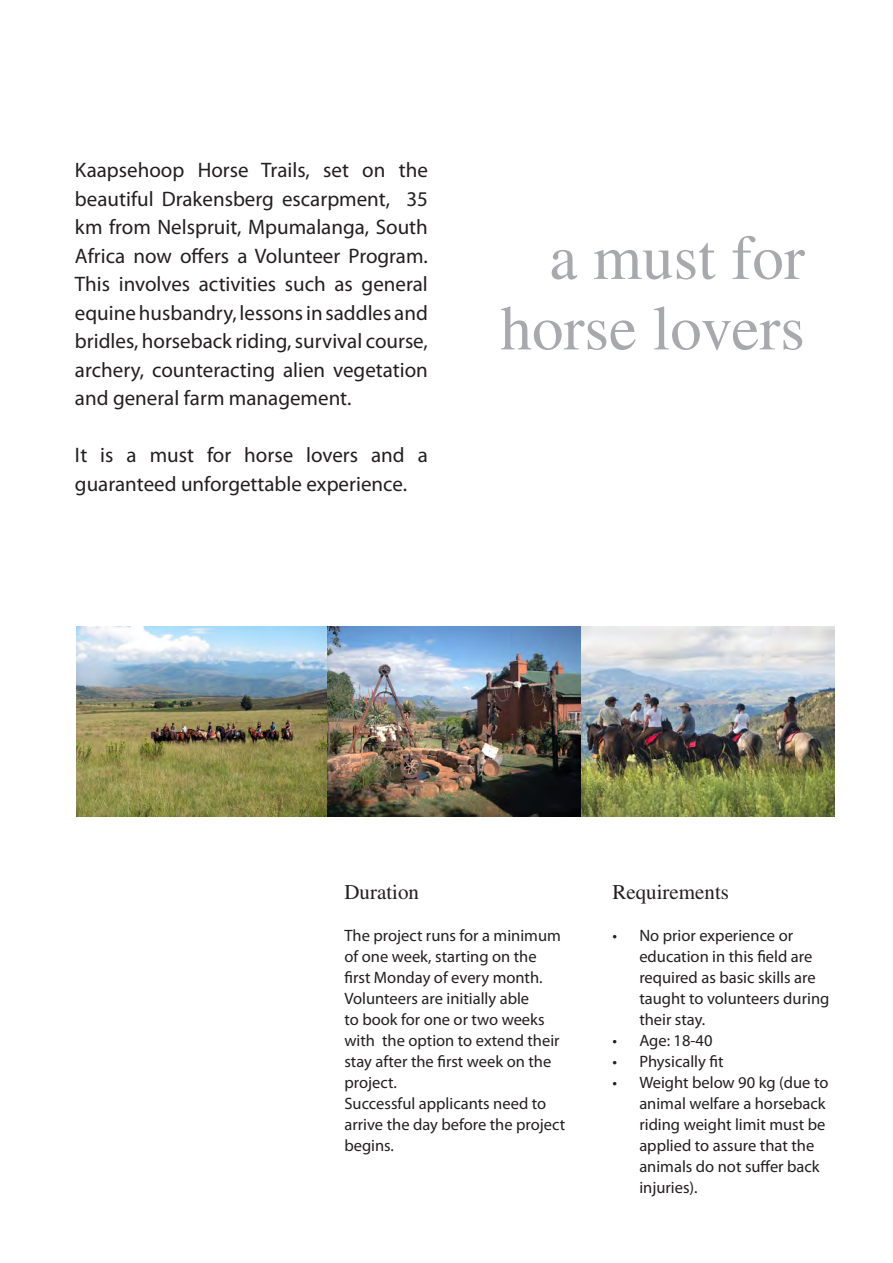
<style>
.page{position:relative;width:893px;height:1263px;background:#fff}
.page>*{position:absolute;margin:0;border:0;box-sizing:border-box;transform-origin:0 0}
.Paragraph{font:63px/70.5px "Times";color:#a8a9ad;text-align:right}
.Paragraph-2{font:21px/28.5px "Myriad Pro";color:#231f20;text-align:justify}
.Paragraph-3{font:21px "Times";color:#231f20}
.Paragraph-4{font:16.5px/21px "Myriad Pro";color:#231f20}
</style>
<div class="page">
<img style="left:329px;top:627px;width:505px;height:189px">
<img style="left:77px;top:627px;width:252px;height:189px">
<p class="Paragraph-2" style="left:75px;top:156px;width:354px">Kaapsehoop Horse Trails, set on the beautiful Drakensberg escarpment, 35 km from Nelspruit, Mpumalanga, South Africa now offers a Volunteer Program.<br>This involves activities such as general equine husbandry, lessons in saddles and bridles, horseback riding, survival course, archery, counteracting alien vegetation and general farm management.</p>
<p class="Paragraph-2" style="left:75px;top:441px;width:354px">It is a must for horse lovers and a guaranteed unforgettable experience.</p>
<p class="Paragraph" style="left:500px;top:222px;width:306px">a must for horse lovers</p>
<p class="Paragraph-3" style="left:344px;top:880px;width:76px">Duration</p>
<p class="Paragraph-4" style="left:344px;top:924px;width:218px">The project runs for a minimum of one week, starting on the first Monday of every month.</p>
<p class="Paragraph-4" style="left:344px;top:987px;width:217px">Volunteers are initially able<br>to book for one or two weeks with the option to extend their stay after the first week on the project.</p>
<p class="Paragraph-4" style="left:344px;top:1092px;width:222px">Successful applicants need to arrive the day before the project begins.</p>
<p class="Paragraph-3" style="left:612px;top:880px;width:118px">Requirements</p>
<p class="Paragraph-4" style="left:639px;top:924px;width:192px;text-indent:-27px">• No prior experience or education in this field are required as basic skills are taught to volunteers during their stay.</p>
<p class="Paragraph-4" style="left:612px;top:1029px;width:102px">• Age: 18-40</p>
<p class="Paragraph-4" style="left:612px;top:1050px;width:113px">• Physically fit</p>
<p class="Paragraph-4" style="left:639px;top:1071px;width:191px;text-indent:-27px">• Weight below 90 kg (due to animal welfare a horseback riding weight limit must be applied to assure that the animals do not suffer back injuries).</p>
</div>
